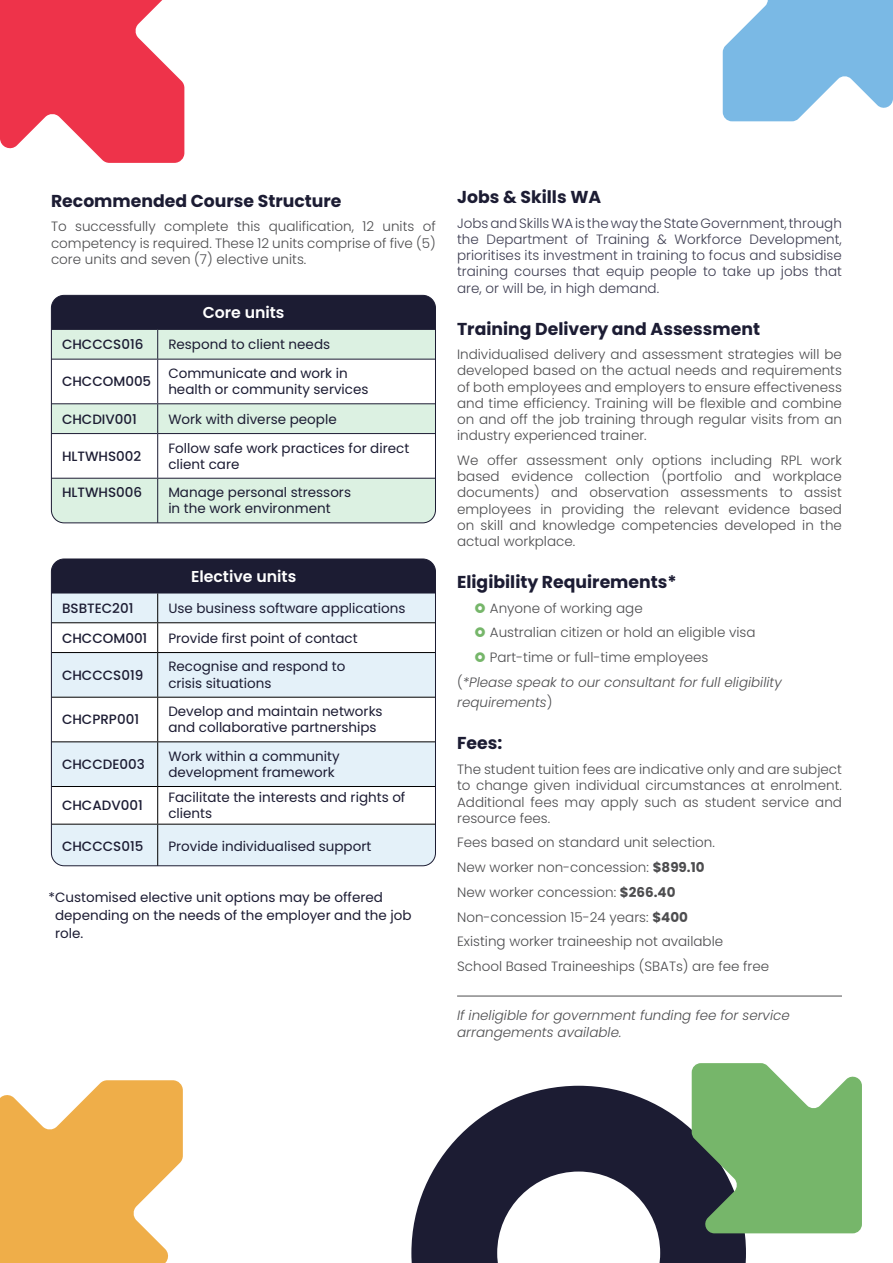
<style>
.page{position:relative;width:893px;height:1263px;background:#fff}
.page>*{position:absolute;margin:0;border:0;box-sizing:border-box;transform-origin:0 0}
.t1{font:700 17.25px "Poppins";color:#1c1c33}
.t2{font:600 15.75px "Poppins";color:#fff}
.t3{font:300 13.5px/16.2px "Poppins";color:#4d4d4f;text-align:justify}
.t4{font:13.5px/16.2px "Poppins";color:#1c1c33}
.t5{font:300 13.5px/16.2px "Poppins";color:#3e3e52;text-align:justify}
.t6{font:italic 300 13.5px/16.2px "Poppins";color:#4d4d4f}
.t7{font:500 13.5px "Poppins";color:#1c1c33}
.s1{font-style:normal}
.s2{font-weight:700}
</style>
<div class="page">
<svg style="left:0;top:0;width:184px;height:163px"></svg>
<div style="left:51px;top:295px;width:384px;height:34px;background:#1c1c33"></div>
<div style="left:51px;top:330px;width:384px;height:193px;background:#dcf1e2"></div>
<svg style="left:53px;top:360px;width:381px;height:118px"></svg>
<hr style="left:51px;top:329px;width:107px;height:1px;background:#1c1c33">
<hr style="left:158px;top:329px;width:277px;height:1px;background:#1c1c33">
<svg style="left:157px;top:330px;width:1px;height:29px"></svg>
<hr style="left:51px;top:359px;width:107px;height:1px;background:#1c1c33">
<hr style="left:158px;top:359px;width:277px;height:1px;background:#1c1c33">
<hr style="left:157px;top:359px;width:1px;height:44px;background:#1c1c33">
<hr style="left:51px;top:403px;width:107px;height:1px;background:#1c1c33">
<hr style="left:158px;top:403px;width:277px;height:1px;background:#1c1c33">
<svg style="left:157px;top:404px;width:1px;height:29px"></svg>
<hr style="left:51px;top:433px;width:107px;height:1px;background:#1c1c33">
<hr style="left:158px;top:433px;width:277px;height:1px;background:#1c1c33">
<hr style="left:157px;top:434px;width:1px;height:44px;background:#1c1c33">
<hr style="left:51px;top:478px;width:107px;height:1px;background:#1c1c33">
<hr style="left:158px;top:478px;width:277px;height:1px;background:#1c1c33">
<hr style="left:157px;top:479px;width:1px;height:44px;background:#1c1c33">
<div style="left:51px;top:295px;width:385px;height:228px;border:1px solid #1c1c33;border-radius:13px"></div>
<div style="left:51px;top:559px;width:384px;height:34px;background:#1c1c33"></div>
<div style="left:51px;top:594px;width:384px;height:272px;background:#e4f1f9"></div>
<svg style="left:53px;top:623px;width:381px;height:201px"></svg>
<hr style="left:51px;top:593px;width:107px;height:1px;background:#1c1c33">
<hr style="left:158px;top:593px;width:277px;height:1px;background:#1c1c33">
<hr style="left:51px;top:622px;width:107px;height:1px;background:#000">
<hr style="left:158px;top:622px;width:277px;height:1px;background:#000">
<svg style="left:157px;top:593px;width:1px;height:59px"></svg>
<hr style="left:51px;top:652px;width:107px;height:1px;background:#000">
<hr style="left:158px;top:652px;width:277px;height:1px;background:#000">
<hr style="left:157px;top:653px;width:1px;height:44px;background:#000">
<hr style="left:51px;top:697px;width:107px;height:1px;background:#000">
<hr style="left:158px;top:697px;width:277px;height:1px;background:#000">
<hr style="left:157px;top:697px;width:1px;height:44px;background:#000">
<hr style="left:51px;top:741px;width:107px;height:1px;background:#000">
<hr style="left:158px;top:741px;width:277px;height:1px;background:#000">
<hr style="left:157px;top:742px;width:1px;height:44px;background:#000">
<hr style="left:51px;top:786px;width:107px;height:1px;background:#000">
<hr style="left:158px;top:786px;width:277px;height:1px;background:#000">
<hr style="left:157px;top:787px;width:1px;height:37px;background:#000">
<hr style="left:51px;top:824px;width:107px;height:1px;background:#000">
<hr style="left:158px;top:824px;width:277px;height:1px;background:#000">
<hr style="left:157px;top:824px;width:1px;height:42px;background:#000">
<div style="left:51px;top:559px;width:385px;height:307px;border:1px solid #1c1c33;border-radius:13px"></div>
<svg style="left:723px;top:0;width:170px;height:121px"></svg>
<svg style="left:0;top:1080px;width:183px;height:183px"></svg>
<hr style="left:457px;top:996px;width:385px;height:1px;background:#4d4d4f">
<svg style="left:411px;top:1086px;width:335px;height:177px;fill:#1c1c33"></svg>
<svg style="left:692px;top:1063px;width:170px;height:170px;background:#7bb073"></svg>
<p class="t1" style="left:51px;top:191px;width:292px">Recommended Course Structure</p>
<p class="t3" style="left:51px;top:219px;width:386px">To successfully complete this qualification, 12 units of competency is required. These 12 units comprise of five (5) core units and seven (7) elective units.</p>
<p class="t2" style="left:203px;top:304px;width:83px">Core units</p>
<p class="t7" style="left:62px;top:337px;width:83px">CHCCCS016</p>
<p class="t4" style="left:168px;top:337px;width:163px">Respond to client needs</p>
<p class="t7" style="left:62px;top:374px;width:91px">CHCCOM005</p>
<p class="t4" style="left:168px;top:365px;width:202px">Communicate and work in health or community services</p>
<p class="t7" style="left:62px;top:411px;width:76px">CHCDIV001</p>
<p class="t4" style="left:168px;top:411px;width:170px">Work with diverse people</p>
<p class="t7" style="left:62px;top:448px;width:81px">HLTWHS002</p>
<p class="t4" style="left:168px;top:440px;width:242px">Follow safe work practices for direct client care</p>
<p class="t7" style="left:62px;top:484px;width:82px">HLTWHS006</p>
<p class="t4" style="left:168px;top:484px;width:184px">Manage personal stressors in the work environment</p>
<p class="t2" style="left:191px;top:567px;width:107px">Elective units</p>
<p class="t7" style="left:62px;top:600px;width:73px">BSBTEC201</p>
<p class="t4" style="left:168px;top:600px;width:239px">Use business software applications</p>
<p class="t7" style="left:62px;top:630px;width:87px">CHCCOM001</p>
<p class="t4" style="left:168px;top:630px;width:191px">Provide first point of contact</p>
<p class="t7" style="left:62px;top:667px;width:83px">CHCCCS019</p>
<p class="t4" style="left:168px;top:659px;width:179px">Recognise and respond to crisis situations</p>
<p class="t7" style="left:62px;top:712px;width:79px">CHCPRP001</p>
<p class="t4" style="left:168px;top:703px;width:216px">Develop and maintain networks and collaborative partnerships</p>
<p class="t7" style="left:62px;top:757px;width:84px">CHCCDE003</p>
<p class="t4" style="left:168px;top:748px;width:173px">Work within a community development framework</p>
<p class="t7" style="left:62px;top:797px;width:82px">CHCADV001</p>
<p class="t4" style="left:168px;top:789px;width:239px">Facilitate the interests and rights of clients</p>
<p class="t7" style="left:62px;top:838px;width:83px">CHCCCS015</p>
<p class="t4" style="left:168px;top:838px;width:204px">Provide individualised support</p>
<p class="t4" style="left:55px;top:888px;width:358px;line-height:18px;text-indent:-7px">*Customised elective unit options may be offered depending on the needs of the employer and the job role.</p>
<p class="t1" style="left:457px;top:187px;width:146px">Jobs &amp; Skills WA</p>
<p class="t5" style="left:457px;top:215px;width:386px">Jobs and Skills WA is the way the State Government, through the Department of Training &amp; Workforce Development, prioritises its investment in training to focus and subsidise training courses that equip people to take up jobs that are, or will be, in high demand.</p>
<p class="t1" style="left:457px;top:318px;width:304px">Training Delivery and Assessment</p>
<p class="t3" style="left:457px;top:346px;width:386px">Individualised delivery and assessment strategies will be developed based on the actual needs and requirements of both employees and employers to ensure effectiveness and time efficiency. Training will be flexible and combine on and off the job training through regular visits from an industry experienced trainer.</p>
<p class="t3" style="left:457px;top:452px;width:386px">We offer assessment only options including RPL work based evidence collection (portfolio and workplace documents) and observation assessments to assist employees in providing the relevant evidence based on skill and knowledge competencies developed in the actual workplace.</p>
<p class="t1" style="left:457px;top:572px;width:221px">Eligibility Requirements*</p>
<p class="t3" style="left:490px;top:600px;width:154px">Anyone of working age</p>
<p class="t3" style="left:490px;top:624px;width:267px">Australian citizen or hold an eligible visa</p>
<p class="t3" style="left:490px;top:649px;width:220px">Part-time or full-time employees</p>
<p class="t6" style="left:457px;top:674px;width:326px"><span class="s1">(</span>*Please speak to our consultant for full eligibility</p>
<p class="t6" style="left:457px;top:695px;width:97px">requirements<span class="s1">)</span></p>
<p class="t1" style="left:457px;top:733px;width:47px">Fees:</p>
<p class="t3" style="left:457px;top:761px;width:386px">The student tuition fees are indicative only and are subject to change given individual circumstances at enrolment.<br>Additional fees may apply such as student service and resource fees.</p>
<p class="t3" style="left:457px;top:830px;width:314px;line-height:24.8px;text-align:left">Fees based on standard unit selection.<br>New worker non-concession: <span class="s2">$899.10<br></span>New worker concession: <span class="s2">$266.40<br></span>Non-concession 15-24 years: <span class="s2">$400<br></span>Existing worker traineeship not available School Based Traineeships (SBATs) are fee free</p>
<p class="t6" style="left:457px;top:1008px;width:334px">If ineligible for government funding fee for service arrangements available.</p>
</div>
